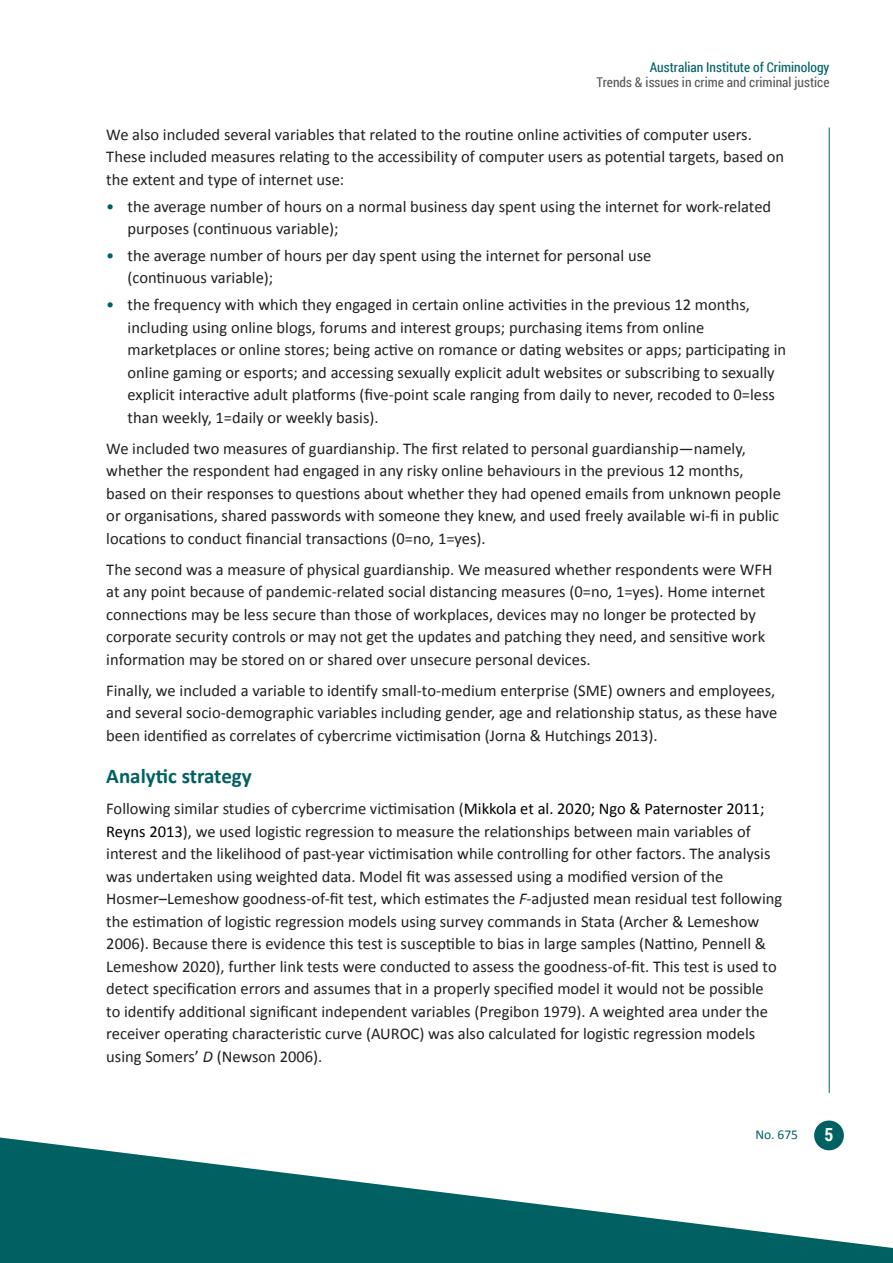
<style>
.page{position:relative;width:893px;height:1263px;background:#fff}
.page>*{position:absolute;margin:0;border:0;box-sizing:border-box;transform-origin:0 0}
.t1{font:700 21px "Calibri";color:#006062}
.t2{font:700 18px "Roboto Condensed";color:#fff}
.body{font:16.5px/22.5px "Calibri";color:#231f20}
.t3{font:13.5px "Roboto Condensed";color:#57585a}
.t4{font:13.5px "Roboto Condensed";color:#006062}
.t5{font:13.5px "Calibri";color:#006062}
.s1{color:#006062}
.s2{color:#000}
.s3{font-style:italic}
</style>
<div class="page">
<hr style="left:829px;top:128px;width:1px;height:965px;background:#006062">
<div style="left:814px;top:1120px;width:30px;height:30px;background:#006062;border-radius:50%"></div>
<svg style="left:0;top:1137px;width:893px;height:126px;fill:#006062"></svg>
<p class="t4" style="left:650px;top:58px;width:181px">Australian Institute of Criminology</p>
<p class="t3" style="left:597px;top:73px;width:234px">Trends &amp; issues in crime and criminal justice</p>
<p class="body" style="left:106px;top:123px;width:679px">We also included several variables that related to the routine online activities of computer users.<br>These included measures relating to the accessibility of computer users as potential targets, based on the extent and type of internet use:</p>
<p class="body" style="left:128px;top:195px;width:645px;text-indent:-21px"><span class="s1">•</span> the average number of hours on a normal business day spent using the internet for work-related purposes (continuous variable);</p>
<p class="body" style="left:128px;top:244px;width:525px;text-indent:-21px"><span class="s1">•</span> the average number of hours per day spent using the internet for personal use (continuous variable);</p>
<p class="body" style="left:128px;top:294px;width:660px;text-indent:-21px"><span class="s1">•</span> the frequency with which they engaged in certain online activities in the previous 12 months, including using online blogs, forums and interest groups; purchasing items from online marketplaces or online stores; being active on romance or dating websites or apps; participating in online gaming or esports; and accessing sexually explicit adult websites or subscribing to sexually explicit interactive adult platforms (five-point scale ranging from daily to never, recoded to 0=less than weekly, 1=daily or weekly basis).</p>
<p class="body" style="left:106px;top:437px;width:676px">We included two measures of guardianship. The first related to personal guardianship—namely, whether the respondent had engaged in any risky online behaviours in the previous 12 months, based on their responses to questions about whether they had opened emails from unknown people or organisations, shared passwords with someone they knew, and used freely available wi-fi in public locations to conduct financial transactions (0=no, 1=yes).</p>
<p class="body" style="left:106px;top:558px;width:668px">The second was a measure of physical guardianship. We measured whether respondents were WFH at any point because of pandemic-related social distancing measures (0=no, 1=yes). Home internet connections may be less secure than those of workplaces, devices may no longer be protected by corporate security controls or may not get the updates and patching they need, and sensitive work information may be stored on or shared over unsecure personal devices.</p>
<p class="body" style="left:106px;top:679px;width:672px;text-align:justify">Finally, we included a variable to identify small-to-medium enterprise (SME) owners and employees, and several socio-demographic variables including gender, age and relationship status, as these have been identified as correlates of cybercrime victimisation (Jorna &amp; Hutchings 2013).</p>
<h2 class="t1" style="left:106px;top:763px;width:147px">Analytic strategy</h2>
<p class="body" style="left:106px;top:797px;width:677px">Following similar studies of cybercrime victimisation (<span class="s2">Mikkola et al. 2020; Ngo &amp; Paternoster 2011; Reyns 2013</span>), we used logistic regression to measure the relationships between main variables of interest and the likelihood of past-year victimisation while controlling for other factors. The analysis was undertaken using weighted data. Model fit was assessed using a modified version of the Hosmer–Lemeshow goodness-of-fit test, which estimates the <span class="s3">F</span>-adjusted mean residual test following the estimation of logistic regression models using survey commands in Stata (Archer &amp; Lemeshow 2006). Because there is evidence this test is susceptible to bias in large samples (Nattino, Pennell &amp; Lemeshow 2020), further link tests were conducted to assess the goodness-of-fit. This test is used to detect specification errors and assumes that in a properly specified model it would not be possible<br>to identify additional significant independent variables (Pregibon 1979). A weighted area under the receiver operating characteristic curve (AUROC) was also calculated for logistic regression models using Somers’ <span class="s3">D</span> (Newson 2006).</p>
<p class="t5" style="left:755px;top:1126px;width:44px">No. 675</p>
<p class="t2" style="left:824px;top:1122px;width:10px">5</p>
</div>
